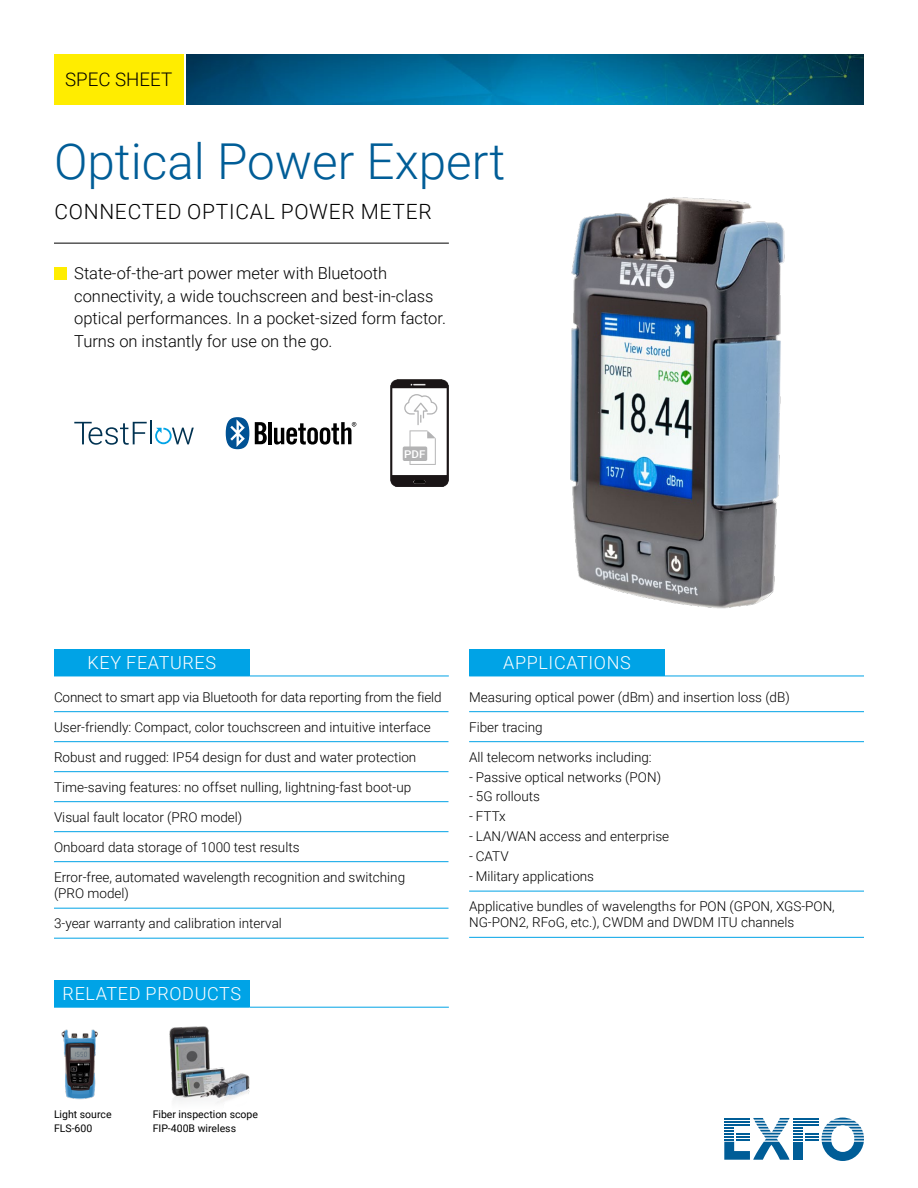
<style>
.page{position:relative;width:918px;height:1188px;background:#fff}
.page>*{position:absolute;margin:0;border:0;box-sizing:border-box;transform-origin:0 0}
.Titre{font:300 49.5px "Roboto";color:#005d97}
.Sous-titre_1{font:300 21px "Roboto";letter-spacing:.035em;color:#000}
.t1{font:300 18.75px "Roboto";color:#000}
.Sous-titre_2{font:300 18px "Roboto";letter-spacing:.035em;color:#fff}
.Bande_bleu_-_Texte{font:300 16.5px/22.5px "Roboto";color:#000}
.Key_-_Texte_filet{font:300 13.5px/16.5px "Roboto";color:#000}
.t2{font:500 10.65px "Roboto";color:#fff;scale:1.08 1}
.Complement_-_Texte{font:10.5px "Roboto";color:#000}
</style>
<div class="page">
<img style="left:187px;top:54px;width:677px;height:51px">
<div style="left:54px;top:54px;width:129px;height:51px;background:#ffed00"></div>
<svg style="left:724px;top:1118px;width:140px;height:43px"></svg>
<hr style="left:724px;top:1124px;width:26px;height:2px;background:#005d97">
<img style="left:570px;top:197px;width:215px;height:412px">
<img style="left:391px;top:379px;width:58px;height:107px">
<div style="left:396px;top:407px;width:47px;height:54px;background:#fff"></div>
<div style="left:403px;top:446px;width:24px;height:15px;background:#b3b3b4;border-radius:2px"></div>
<svg style="left:404px;top:394px;width:33px;height:71px"></svg>
<svg style="left:255px;top:422px;width:12px;height:22px"></svg>
<hr style="left:268px;top:422px;width:4px;height:22px;background:#000">
<svg style="left:226px;top:417px;width:23px;height:32px"></svg>
<svg style="left:274px;top:422px;width:82px;height:23px"></svg>
<svg style="left:74px;top:422px;width:73px;height:23px"></svg>
<hr style="left:150px;top:421px;width:2px;height:23px;background:#003251">
<svg style="left:155px;top:428px;width:39px;height:16px"></svg>
<img style="left:169px;top:1026px;width:81px;height:77px">
<img style="left:61px;top:1029px;width:37px;height:71px">
<hr style="left:54px;top:243px;width:395px;height:1px;background:#000">
<div style="left:54px;top:267px;width:13px;height:13px;background:#ffed00"></div>
<hr style="left:54px;top:711px;width:395px;height:1px;background:#00a3e6">
<hr style="left:54px;top:741px;width:395px;height:1px;background:#00a3e6">
<hr style="left:54px;top:771px;width:395px;height:1px;background:#00a3e6">
<hr style="left:54px;top:801px;width:395px;height:1px;background:#00a3e6">
<hr style="left:54px;top:831px;width:395px;height:1px;background:#00a3e6">
<hr style="left:54px;top:861px;width:395px;height:1px;background:#00a3e6">
<hr style="left:54px;top:908px;width:395px;height:1px;background:#00a3e6">
<hr style="left:54px;top:938px;width:395px;height:1px;background:#00a3e6">
<hr style="left:469px;top:711px;width:395px;height:1px;background:#00a3e6">
<hr style="left:469px;top:741px;width:395px;height:1px;background:#00a3e6">
<hr style="left:469px;top:891px;width:395px;height:1px;background:#00a3e6">
<hr style="left:469px;top:937px;width:395px;height:1px;background:#00a3e6">
<div style="left:469px;top:649px;width:196px;height:27px;background:#00a3e6"></div>
<hr style="left:469px;top:676px;width:196px;height:1px;background:#00a3e6">
<hr style="left:665px;top:676px;width:199px;height:1px;background:#00a3e6">
<div style="left:54px;top:649px;width:196px;height:27px;background:#00a3e6"></div>
<hr style="left:54px;top:676px;width:196px;height:1px;background:#00a3e6">
<hr style="left:250px;top:676px;width:199px;height:1px;background:#00a3e6">
<div style="left:54px;top:980px;width:196px;height:27px;background:#00a3e6"></div>
<hr style="left:54px;top:1007px;width:196px;height:1px;background:#00a3e6">
<hr style="left:250px;top:1007px;width:199px;height:1px;background:#00a3e6">
<h3 class="t1" style="left:65px;top:67px;width:109px">SPEC SHEET</h3>
<p class="Titre" style="left:54px;top:127px;width:453px">Optical Power Expert</p>
<p class="Sous-titre_1" style="left:54px;top:197px;width:379px">CONNECTED OPTICAL POWER METER</p>
<p class="Bande_bleu_-_Texte" style="left:74px;top:262px;width:373px">State-of-the-art power meter with Bluetooth connectivity, a wide touchscreen and best-in-class optical performances. In a pocket-sized form factor.<br>Turns on instantly for use on the go.</p>
<p class="t2" style="left:404px;top:446px;width:21px">PDF</p>
<p class="Sous-titre_2" style="left:88px;top:650px;width:130px">KEY FEATURES</p>
<p class="Sous-titre_2" style="left:503px;top:650px;width:129px">APPLICATIONS</p>
<p class="Key_-_Texte_filet" style="left:54px;top:688px;width:389px">Connect to smart app via Bluetooth for data reporting from the field</p>
<p class="Key_-_Texte_filet" style="left:54px;top:718px;width:378px">User-friendly: Compact, color touchscreen and intuitive interface</p>
<p class="Key_-_Texte_filet" style="left:54px;top:748px;width:364px">Robust and rugged: IP54 design for dust and water protection</p>
<p class="Key_-_Texte_filet" style="left:54px;top:778px;width:359px">Time-saving features: no offset nulling, lightning-fast boot-up</p>
<p class="Key_-_Texte_filet" style="left:54px;top:808px;width:190px">Visual fault locator (PRO model)</p>
<p class="Key_-_Texte_filet" style="left:54px;top:838px;width:247px">Onboard data storage of 1000 test results</p>
<p class="Key_-_Texte_filet" style="left:54px;top:868px;width:353px">Error-free, automated wavelength recognition and switching (PRO model)</p>
<p class="Key_-_Texte_filet" style="left:54px;top:915px;width:229px">3-year warranty and calibration interval</p>
<p class="Sous-titre_2" style="left:63px;top:981px;width:180px">RELATED PRODUCTS</p>
<p class="Key_-_Texte_filet" style="left:469px;top:688px;width:322px">Measuring optical power (dBm) and insertion loss (dB)</p>
<p class="Key_-_Texte_filet" style="left:469px;top:718px;width:75px">Fiber tracing</p>
<p class="Key_-_Texte_filet" style="left:469px;top:748px;width:184px">All telecom networks including:</p>
<p class="Key_-_Texte_filet" style="left:469px;top:768px;width:193px">- Passive optical networks (PON)</p>
<p class="Key_-_Texte_filet" style="left:469px;top:788px;width:72px">- 5G rollouts</p>
<p class="Key_-_Texte_filet" style="left:469px;top:808px;width:38px">- FTTx</p>
<p class="Key_-_Texte_filet" style="left:469px;top:828px;width:202px">- LAN/WAN access and enterprise</p>
<p class="Key_-_Texte_filet" style="left:469px;top:848px;width:41px">- CATV</p>
<p class="Key_-_Texte_filet" style="left:469px;top:867px;width:127px">- Military applications</p>
<p class="Key_-_Texte_filet" style="left:469px;top:897px;width:367px">Applicative bundles of wavelengths for PON (GPON, XGS-PON,<br>NG‑PON2, RFoG, etc.), CWDM and DWDM ITU channels</p>
<p class="Complement_-_Texte" style="left:54px;top:1107px;width:59px">Light source</p>
<p class="Complement_-_Texte" style="left:54px;top:1121px;width:40px">FLS-600</p>
<p class="Complement_-_Texte" style="left:153px;top:1107px;width:107px">Fiber inspection scope</p>
<p class="Complement_-_Texte" style="left:153px;top:1121px;width:85px">FIP-400B wireless</p>
</div>
